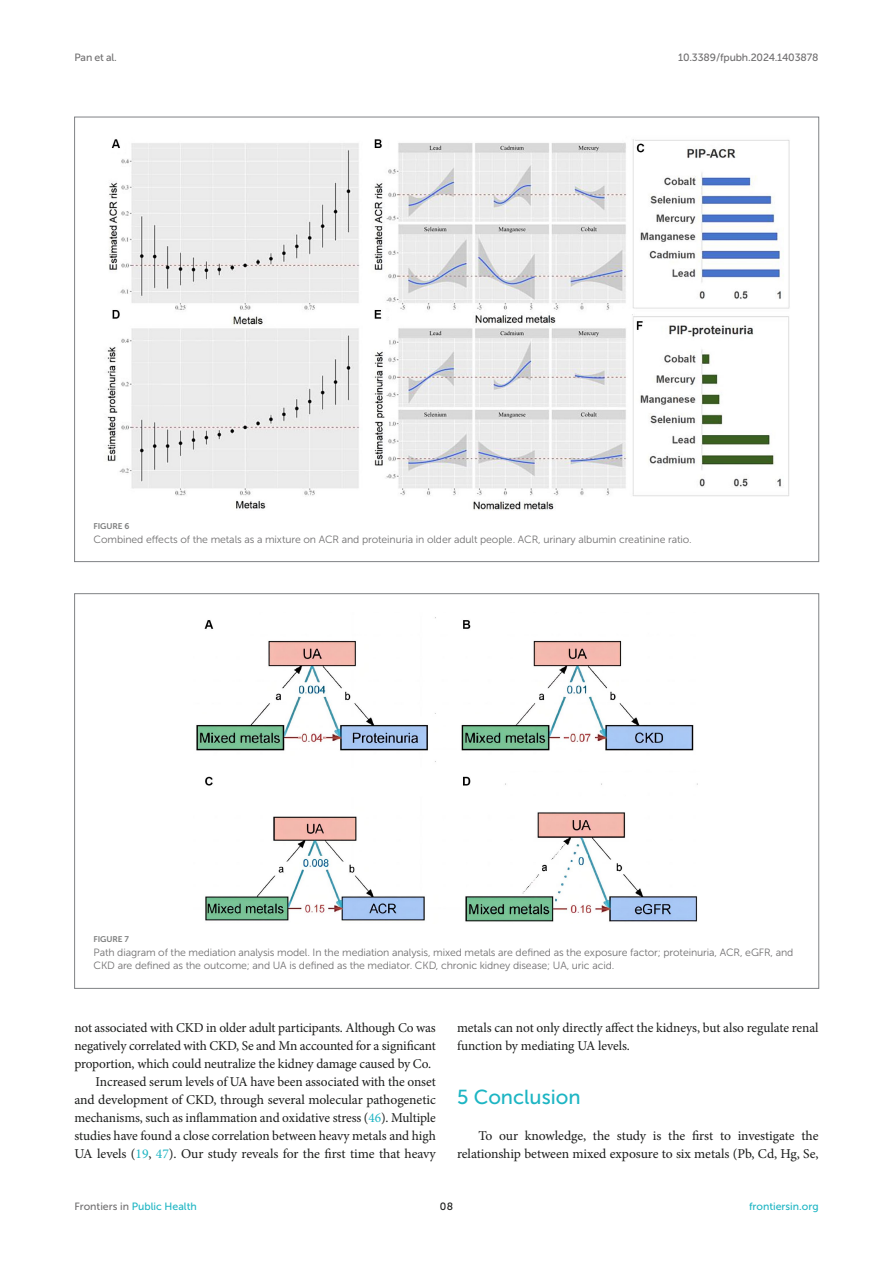
<style>
.page{position:relative;width:893px;height:1263px;background:#fff}
.page>*{position:absolute;margin:0;border:0;box-sizing:border-box;transform-origin:0 0}
.HEAD_1{font:20.25px "Museo Sans 500";color:#1db5c3}
.TEXT{font:13.5px/18px "Minion Pro";letter-spacing:-.01em;color:#1b1c1b;text-align:justify}
.TEXT_FLUSH{font:13.5px/18px "Minion Pro";letter-spacing:-.005em;color:#1b1c1b;text-align:right}
.FIG_LEG{font:10.5px/13.5px "Museo Sans 300";letter-spacing:-.01em;color:#706f70}
.t1{font:10.5px "Museo Sans 500";color:#1db5c3}
.t2{font:10.5px "Museo Sans 500";letter-spacing:-.015em;color:#706f70}
.t3{font:10.5px "Museo Sans 500";color:#1b1c1b}
.FIG_HD{font:8.25px "Museo Sans 700";letter-spacing:-.01em;color:#7e7f7f}
.s1{color:#1db5c3}
.s2{color:#706f70}
</style>
<div class="page">
<img style="left:106px;top:139px;width:684px;height:371px">
<img style="left:196px;top:617px;width:502px;height:305px">
<p class="t2" style="left:74px;top:51px;width:44px">Pan et al.</p>
<p class="t2" style="left:678px;top:51px;width:142px">10.3389/fpubh.2024.1403878</p>
<p class="FIG_HD" style="left:94px;top:522px;width:37px">FIGURE 6</p>
<p class="FIG_LEG" style="left:94px;top:532px;width:600px">Combined effects of the metals as a mixture on ACR and proteinuria in older adult people. ACR, urinary albumin creatinine ratio.</p>
<p class="FIG_HD" style="left:94px;top:935px;width:37px">FIGURE 7</p>
<p class="FIG_LEG" style="left:94px;top:946px;width:701px">Path diagram of the mediation analysis model. In the mediation analysis, mixed metals are defined as the exposure factor; proteinuria, ACR, eGFR, and<br>CKD are defined as the outcome; and UA is defined as the mediator. CKD, chronic kidney disease; UA, uric acid.</p>
<p class="TEXT" style="left:74px;top:1019px;width:363px">not associated with CKD in older adult participants. Although Co was negatively correlated with CKD, Se and Mn accounted for a significant proportion, which could neutralize the kidney damage caused by Co.</p>
<p class="TEXT" style="left:74px;top:1073px;width:363px;text-indent:21px">Increased serum levels of UA have been associated with the onset and development of CKD, through several molecular pathogenetic mechanisms, such as inflammation and oxidative stress (<span class="s1">46</span>). Multiple studies have found a close correlation between heavy metals and high UA levels (<span class="s1">19</span>, <span class="s1">47</span>). Our study reveals for the first time that heavy</p>
<p class="TEXT" style="left:457px;top:1019px;width:363px">metals can not only directly affect the kidneys, but also regulate renal function by mediating UA levels.</p>
<p class="HEAD_1" style="left:457px;top:1086px;width:125px">5 Conclusion</p>
<p class="TEXT_FLUSH" style="left:457px;top:1127px;width:363px">To our knowledge, the study is the first to investigate the relationship between mixed exposure to six metals (Pb, Cd, Hg, Se,</p>
<p class="t1" style="left:74px;top:1200px;width:124px"><span class="s2">Frontiers in</span> Public Health</p>
<p class="t3" style="left:440px;top:1200px;width:15px">08</p>
<p class="t1" style="left:749px;top:1200px;width:71px">frontiersin.org</p>
</div>
